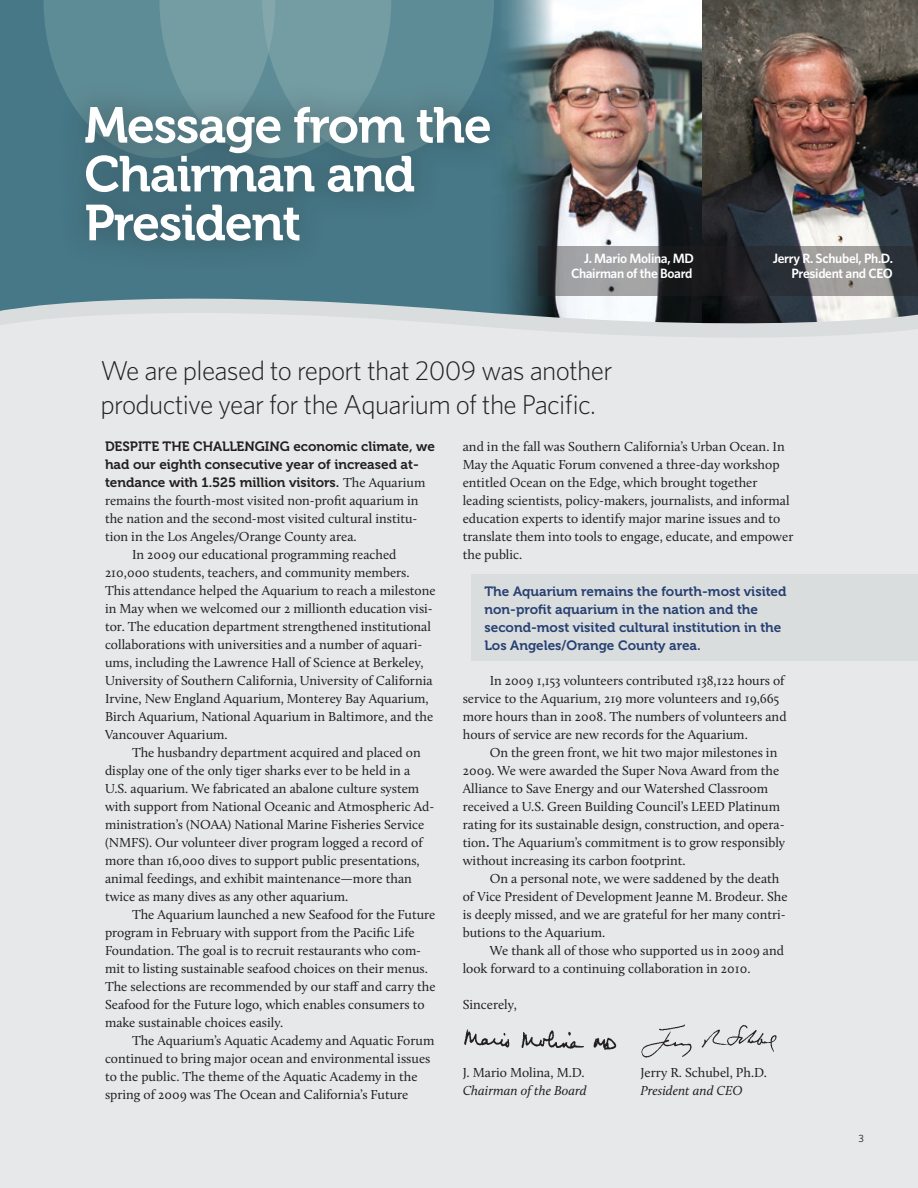
<style>
.page{position:relative;width:918px;height:1188px;background:#fff}
.page>*{position:absolute;margin:0;border:0;box-sizing:border-box;transform-origin:0 0}
.t1{font:50.25px/48.8px "Museo 700";letter-spacing:-.025em;color:#fff}
.t2{font:300 27.3px/33.3px "Whitney";letter-spacing:-.025em;color:#231f20}
.t3{font:13.5px/18px "Calluna";color:#231f20}
.t4{font:13.5px/18px "Museo 700";color:#264072}
.t5{font:13.5px/18px "Museo 700";color:#231f20}
.t6{font:600 13.5px "Whitney";letter-spacing:-.025em;color:#fff}
.t7{font:italic 13.5px "Calluna";color:#231f20}
.t8{font:10.5px "Whitney";color:#231f20}
.s1{font-family:"Calluna"}
.s2{font-family:"Museo 700"}
</style>
<div class="page">
<div style="left:0;top:0;width:918px;height:348px;background:#467887"></div>
<img style="left:502px;top:0;width:200px;height:283px">
<img style="left:702px;top:0;width:216px;height:246px">
<svg style="left:0;top:283px;width:918px;height:28px"></svg>
<div style="left:0;top:311px;width:918px;height:877px;background:#e6e8e9"></div>
<img style="left:463px;top:1016px;width:160px;height:43px">
<img style="left:641px;top:1022px;width:136px;height:36px">
<div style="left:471px;top:575px;width:447px;height:86px;background:#daddde"></div>
<svg style="left:44px;top:0;width:450px;height:73px;background:#68939c"></svg>
<svg style="left:538px;top:246px;width:380px;height:49px;background:#5e5f62"></svg>
<div style="left:52px;top:73px;width:463px;height:194px;background:#231f20;opacity:.5"></div>
<h1 class="t1" style="left:84px;top:102px;width:409px">Message from the<br>Chairman and<br>President</h1>
<p class="t6" style="left:584px;top:249px;width:112px">J. Mario Molina, MD</p>
<p class="t6" style="left:773px;top:249px;width:122px">Jerry R. Schubel, Ph.D.</p>
<p class="t6" style="left:571px;top:264px;width:123px">Chairman of the Board</p>
<p class="t6" style="left:792px;top:264px;width:103px">President and CEO</p>
<h2 class="t2" style="left:100px;top:353px;width:513px">We are pleased to report that 2009 was another productive year for the Aquarium of the Pacific.</h2>
<p class="t5" style="left:105px;top:438px;width:331px">Despite the challenging economic climate, we had our eighth consecutive year of increased at&shy;tendance with 1.525 million visitors. <span class="s1">The Aquarium</span></p>
<p class="t3" style="left:105px;top:491px;width:315px">remains the fourth-most visited non-profit aquarium in</p>
<p class="t3" style="left:105px;top:509px;width:314px">the nation and the second-most visited cultural institu-</p>
<p class="t3" style="left:105px;top:527px;width:253px">tion in the Los Angeles/Orange County area.</p>
<p class="t3" style="left:132px;top:545px;width:266px">In 2009 our educational programming reached</p>
<p class="t3" style="left:105px;top:563px;width:306px">210,000 students, teachers, and community members.</p>
<p class="t3" style="left:105px;top:581px;width:332px">This attendance helped the Aquarium to reach a milestone</p>
<p class="t3" style="left:105px;top:599px;width:329px">in May when we welcomed our 2 millionth education visi-</p>
<p class="t3" style="left:105px;top:617px;width:328px">tor. The education department strengthened institutional</p>
<p class="t3" style="left:105px;top:635px;width:319px">collaborations with universities and a number of aquari-</p>
<p class="t3" style="left:105px;top:653px;width:320px">ums, including the Lawrence Hall of Science at Berkeley,</p>
<p class="t3" style="left:105px;top:671px;width:329px">University of Southern California, University of California</p>
<p class="t3" style="left:105px;top:689px;width:325px">Irvine, New England Aquarium, Monterey Bay Aquarium,</p>
<p class="t3" style="left:105px;top:707px;width:330px">Birch Aquarium, National Aquarium in Baltimore, and the</p>
<p class="t3" style="left:105px;top:725px;width:124px">Vancouver Aquarium.</p>
<p class="t3" style="left:132px;top:743px;width:290px">The husbandry department acquired and placed on</p>
<p class="t3" style="left:105px;top:761px;width:307px">display one of the only tiger sharks ever to be held in a</p>
<p class="t3" style="left:105px;top:779px;width:316px">U.S. aquarium. We fabricated an abalone culture system</p>
<p class="t3" style="left:105px;top:797px;width:331px">with support from National Oceanic and Atmospheric Ad-</p>
<p class="t3" style="left:105px;top:815px;width:321px">ministration’s (NOAA) National Marine Fisheries Service</p>
<p class="t3" style="left:105px;top:833px;width:319px">(NMFS). Our volunteer diver program logged a record of</p>
<p class="t3" style="left:105px;top:851px;width:316px">more than 16,000 dives to support public presentations,</p>
<p class="t3" style="left:105px;top:869px;width:309px">animal feedings, and exhibit maintenance—more than</p>
<p class="t3" style="left:105px;top:887px;width:245px">twice as many dives as any other aquarium.</p>
<p class="t3" style="left:132px;top:905px;width:305px">The Aquarium launched a new Seafood for the Future</p>
<p class="t3" style="left:105px;top:923px;width:311px">program in February with support from the Pacific Life</p>
<p class="t3" style="left:105px;top:941px;width:318px">Foundation. The goal is to recruit restaurants who com-</p>
<p class="t3" style="left:105px;top:959px;width:325px">mit to listing sustainable seafood choices on their menus.</p>
<p class="t3" style="left:105px;top:977px;width:332px">The selections are recommended by our staff and carry the</p>
<p class="t3" style="left:105px;top:995px;width:321px">Seafood for the Future logo, which enables consumers to</p>
<p class="t3" style="left:105px;top:1013px;width:180px">make sustainable choices easily.</p>
<p class="t3" style="left:132px;top:1031px;width:304px">The Aquarium’s Aquatic Academy and Aquatic Forum</p>
<p class="t3" style="left:105px;top:1049px;width:327px">continued to bring major ocean and environmental issues</p>
<p class="t3" style="left:105px;top:1067px;width:314px">to the public. The theme of the Aquatic Academy in the</p>
<p class="t3" style="left:105px;top:1085px;width:305px">spring of 2009 was The Ocean and California’s Future</p>
<p class="t3" style="left:463px;top:437px;width:332px">and in the fall was Southern California’s Urban Ocean. In May the Aquatic Forum convened a three-day workshop entitled Ocean on the Edge, which brought together leading scientists, policy-makers, journalists, and informal education experts to identify major marine issues and to translate them into tools to engage, educate, and empower the public.</p>
<p class="t4" style="left:484px;top:582px;width:304px">The Aquarium remains the fourth-most visited non-profit aquarium in the nation and the second-most visited cultural institution in the Los Angeles/Orange County area.</p>
<p class="t3" style="left:463px;top:671px;width:325px;text-indent:27px">In 2009 1,153 volunteers contributed 138,122 hours of service to the Aquarium, 219 more volunteers and 19,665 more hours than in 2008. The numbers of volunteers and hours of service are new records for the Aquarium.</p>
<p class="t3" style="left:463px;top:743px;width:324px;text-indent:27px">On the green front, we hit two major milestones in 2009. We were awarded the Super Nova Award from the Alliance to Save Energy and our Watershed Classroom received a U.S. Green Building Council’s LEED Platinum rating for its sustainable design, construction, and opera&shy;tion<span class="s2">.</span> The Aquarium’s commitment is to grow responsibly without increasing its carbon footprint.</p>
<p class="t3" style="left:463px;top:869px;width:327px;text-indent:27px">On a personal note, we were saddened by the death of Vice President of Development Jeanne M. Brodeur. She is deeply missed, and we are grateful for her many contri&shy;butions to the Aquarium.</p>
<p class="t3" style="left:463px;top:941px;width:323px;text-indent:27px">We thank all of those who supported us in 2009 and look forward to a continuing collaboration in 2010.</p>
<p class="t3" style="left:463px;top:995px;width:56px">Sincerely,</p>
<p class="t3" style="left:463px;top:1063px;width:123px">J. Mario Molina, M.D.</p>
<p class="t7" style="left:463px;top:1082px;width:125px">Chairman of the Board</p>
<p class="t3" style="left:641px;top:1063px;width:128px">Jerry R. Schubel, Ph.D.</p>
<p class="t7" style="left:641px;top:1082px;width:103px">President and CEO</p>
<p class="t8" style="left:859px;top:1132px;width:7px">3</p>
</div>
